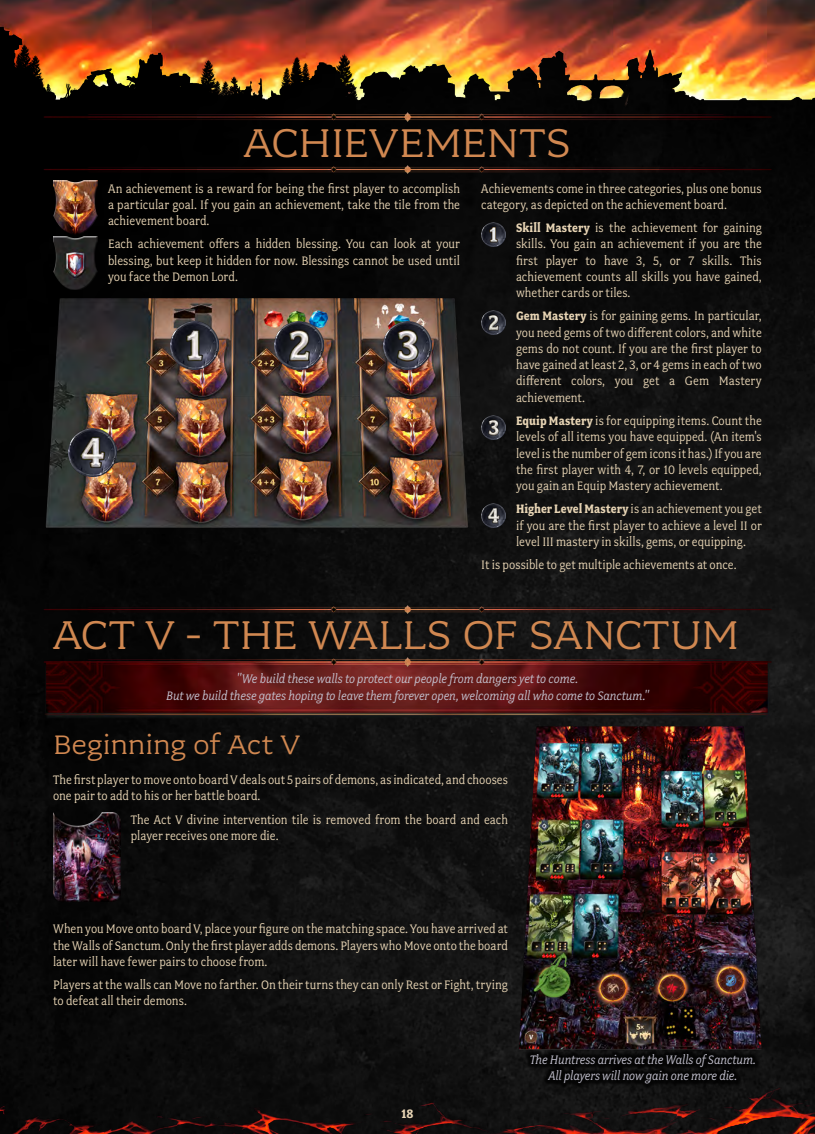
<style>
.page{position:relative;width:815px;height:1134px;background:#fff}
.page>*{position:absolute;margin:0;border:0;box-sizing:border-box;transform-origin:0 0}
.t1{font:45px "Fairplex Wide OT";letter-spacing:-.01em;color:#d18851}
.t2{font:30px "Fairplex Wide OT";letter-spacing:-.01em;color:#d18851}
.t3{font:13.75px/16.2px "Fairplex Narrow OT";color:#e7d4b4;text-align:justify}
.t4{font:italic 13.75px/16.2px "Fairplex Narrow OT";letter-spacing:-.005em;color:#c3c1ce;text-align:center}
.t5{font:700 13.75px "Fairplex Narrow OT";color:#e7d4b4}
.s1{font-weight:700}
</style>
<div class="page">
<img style="left:0;top:106px;width:815px;height:981px">
<img style="left:0;top:1087px;width:815px;height:47px">
<img style="left:0;top:0;width:815px;height:106px">
<img style="left:44px;top:666px;width:727px;height:53px">
<img style="left:44px;top:165px;width:727px;height:9px">
<img style="left:44px;top:658px;width:727px;height:8px">
<img style="left:44px;top:113px;width:727px;height:8px">
<img style="left:44px;top:605px;width:727px;height:8px">
<img style="left:519px;top:727px;width:243px;height:324px">
<div style="left:53px;top:180px;width:45px;height:55px;background:#000;opacity:.75"></div>
<div style="left:53px;top:236px;width:45px;height:55px;background:#000;opacity:.75"></div>
<img style="left:481px;top:222px;width:24px;height:24px">
<img style="left:484px;top:225px;width:19px;height:19px">
<img style="left:481px;top:311px;width:24px;height:24px">
<img style="left:484px;top:313px;width:19px;height:20px">
<img style="left:481px;top:415px;width:24px;height:24px">
<img style="left:484px;top:418px;width:19px;height:19px">
<img style="left:481px;top:504px;width:24px;height:24px">
<img style="left:484px;top:506px;width:19px;height:20px">
<div style="left:53px;top:812px;width:67px;height:85px;background:#fff;opacity:.75"></div>
<div style="left:53px;top:814px;width:67px;height:88px;background:#000;opacity:.75"></div>
<img style="left:45px;top:298px;width:423px;height:231px">
<img style="left:383px;top:322px;width:49px;height:48px">
<img style="left:388px;top:326px;width:39px;height:39px">
<img style="left:69px;top:428px;width:48px;height:48px">
<img style="left:73px;top:433px;width:39px;height:39px">
<img style="left:275px;top:322px;width:48px;height:48px">
<img style="left:279px;top:326px;width:40px;height:39px">
<img style="left:170px;top:322px;width:48px;height:48px">
<img style="left:175px;top:326px;width:39px;height:39px">
<div style="left:525px;top:1049px;width:235px;height:40px;background:#000"></div>
<h1 class="t1" style="left:244px;top:118px;width:329px">ACHIEVEMENTS</h1>
<p class="t3" style="left:108px;top:180px;width:354px">An achievement is a reward for being the first player to accomplish a particular goal. If you gain an achievement, take the tile from the achievement board.</p>
<p class="t3" style="left:108px;top:236px;width:353px">Each achievement offers a hidden blessing. You can look at your blessing, but keep it hidden for now. Blessings cannot be used until you face the Demon Lord.</p>
<p class="t3" style="left:481px;top:180px;width:282px">Achievements come in three categories, plus one bonus category, as depicted on the achievement board.</p>
<p class="t3" style="left:516px;top:220px;width:247px"><span class="s1">Skill Mastery</span> is the achievement for gaining skills. You gain an achievement if you are the first player to have 3, 5, or 7 skills. This achievement counts all skills you have gained, whether cards or tiles.</p>
<p class="t3" style="left:516px;top:308px;width:247px"><span class="s1">Gem Mastery</span> is for gaining gems. In particular, you need gems of two different colors, and white gems do not count. If you are the first player to have gained at least 2, 3, or 4 gems in each of two different colors, you get a Gem Mastery achievement.</p>
<p class="t3" style="left:516px;top:413px;width:247px"><span class="s1">Equip Mastery</span> is for equipping items. Count the levels of all items you have equipped. (An item's level is the number of gem icons it has.) If you are the first player with 4, 7, or 10 levels equipped, you gain an Equip Mastery achievement.</p>
<p class="t3" style="left:516px;top:501px;width:247px"><span class="s1">Higher Level Mastery</span> is an achievement you get if you are the first player to achieve a level II or level III mastery in skills, gems, or equipping.</p>
<p class="t3" style="left:481px;top:557px;width:257px">It is possible to get multiple achievements at once.</p>
<h1 class="t1" style="left:53px;top:610px;width:688px">ACT V - THE WALLS OF SANCTUM</h1>
<p class="t4" style="left:166px;top:671px;width:484px">"We build these walls to protect our people from dangers yet to come.<br>But we build these gates hoping to leave them forever open, welcoming all who come to Sanctum."</p>
<h2 class="t2" style="left:53px;top:727px;width:248px">Beginning of Act V</h2>
<p class="t3" style="left:53px;top:772px;width:456px">The first player to move onto board V deals out 5 pairs of demons, as indicated, and chooses one pair to add to his or her battle board.</p>
<p class="t3" style="left:131px;top:811px;width:379px">The Act V divine intervention tile is removed from the board and each player receives one more die.</p>
<p class="t3" style="left:53px;top:921px;width:456px">When you Move onto board V, place your figure on the matching space. You have arrived at the Walls of Sanctum. Only the first player adds demons. Players who Move onto the board later will have fewer pairs to choose from.</p>
<p class="t3" style="left:53px;top:977px;width:456px">Players at the walls can Move no farther. On their turns they can only Rest or Fight, trying to defeat all their demons.</p>
<p class="t5" style="left:401px;top:1106px;width:14px">18</p>
<p class="t4" style="left:530px;top:1052px;width:228px">The Huntress arrives at the Walls of Sanctum.<br>All players will now gain one more die.</p>
</div>
